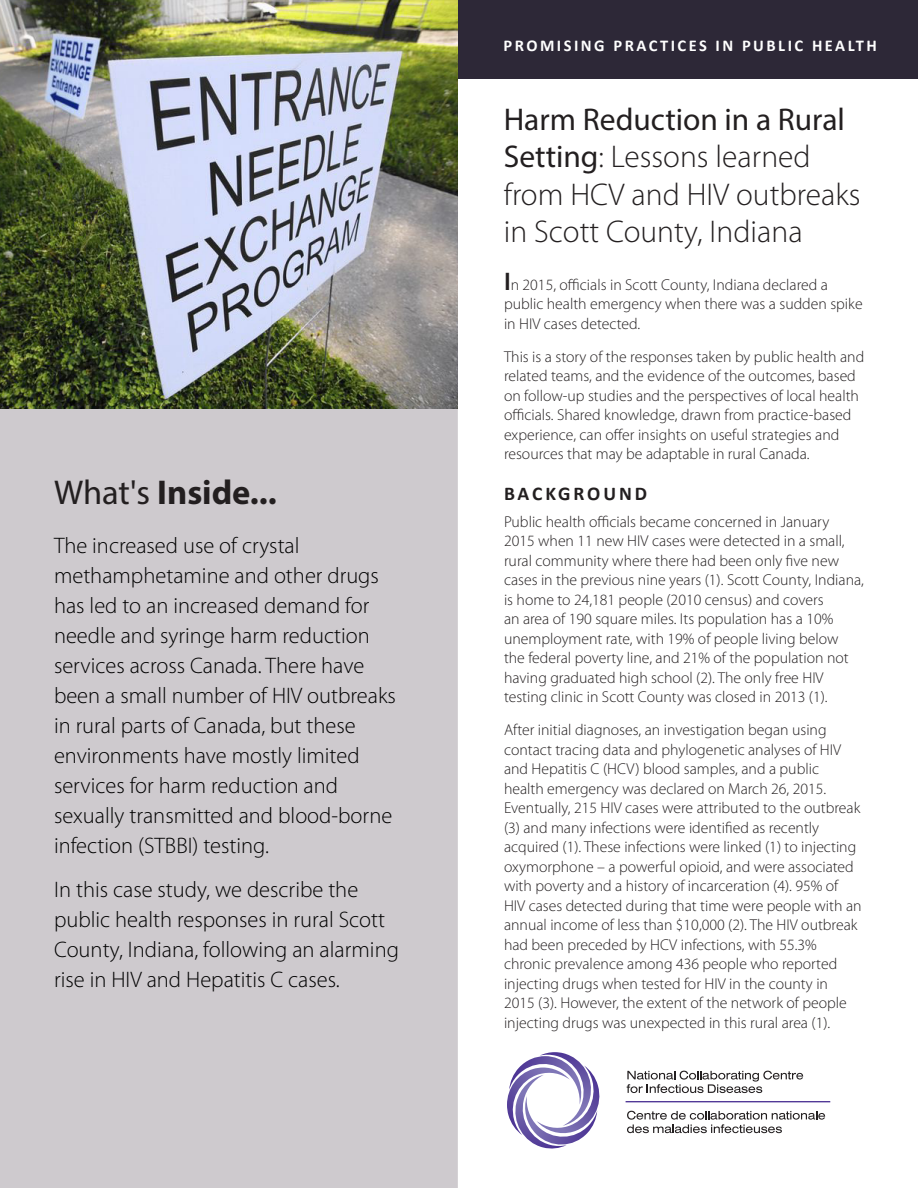
<style>
.page{position:relative;width:918px;height:1188px;background:#fff}
.page>*{position:absolute;margin:0;border:0;box-sizing:border-box;transform-origin:0 0}
.t1{font:700 34.5px "Myriad Pro";color:#231f20}
.Document_Title{font:300 31.5px/37.5px "Myriad Pro";color:#231f20}
.This_is_for_you{font:300 22.5px/30px "Myriad Pro";color:#000}
.Heading_One{font:700 19.5px "Calibri";letter-spacing:.15em;color:#231f20}
.t2{font:700 16.5px "Calibri";letter-spacing:.15em;color:#fff}
.Normal_Text{font:300 15.75px/19.5px "Myriad Pro";color:#231f20}
.s1{font-weight:400}
.s2{font-weight:600;font-size:25.5px}
</style>
<div class="page">
<div style="left:0;top:408px;width:458px;height:780px;background:#cecace"></div>
<div style="left:446px;top:0;width:472px;height:79px;background:#2d2837"></div>
<svg style="left:627px;top:1071px;width:176px;height:22px"></svg>
<svg style="left:627px;top:1111px;width:198px;height:22px"></svg>
<svg style="left:507px;top:1052px;width:93px;height:97px"></svg>
<hr style="left:626px;top:1101px;width:204px;height:1px;background:#482e92">
<img style="left:0;top:0;width:458px;height:408px">
<p class="t1" style="left:54px;top:470px;width:224px"><span class="s1">What's</span> Inside...</p>
<p class="This_is_for_you" style="left:54px;top:531px;width:344px">The increased use of crystal methamphetamine and other drugs has led to an increased demand for needle and syringe harm reduction services across Canada. There have been a small number of HIV outbreaks in rural parts of Canada, but these environments have mostly limited services for harm reduction and sexually transmitted and blood-borne infection (STBBI) testing.</p>
<p class="This_is_for_you" style="left:54px;top:874px;width:346px">In this case study, we describe the public health responses in rural Scott County, Indiana, following an alarming rise in HIV and Hepatitis C cases.</p>
<p class="t2" style="left:504px;top:35px;width:375px">PROMISING PRACTICES IN PUBLIC HEALTH</p>
<p class="Document_Title" style="left:504px;top:100px;width:358px"><span class="s1">Harm Reduction in a Rural<br>Setting</span>: Lessons learned from HCV and HIV outbreaks in Scott County, Indiana</p>
<p class="Normal_Text" style="left:504px;top:275px;width:360px"><span class="s2">I</span>n 2015, officials in Scott County, Indiana declared a public health emergency when there was a sudden spike in HIV cases detected.</p>
<p class="Normal_Text" style="left:504px;top:347px;width:362px">This is a story of the responses taken by public health and related teams, and the evidence of the outcomes, based on follow-up studies and the perspectives of local health officials. Shared knowledge, drawn from practice-based experience, can offer insights on useful strategies and resources that may be adaptable in rural Canada.</p>
<p class="Heading_One" style="left:504px;top:482px;width:145px">BACKGROUND</p>
<p class="Normal_Text" style="left:504px;top:512px;width:362px">Public health officials became concerned in January<br>2015 when 11 new HIV cases were detected in a small, rural community where there had been only five new cases in the previous nine years (1). Scott County, Indiana, is home to 24,181 people (2010 census) and covers<br>an area of 190 square miles. Its population has a 10% unemployment rate, with 19% of people living below<br>the federal poverty line, and 21% of the population not having graduated high school (2). The only free HIV testing clinic in Scott County was closed in 2013 (1).</p>
<p class="Normal_Text" style="left:504px;top:720px;width:359px">After initial diagnoses, an investigation began using contact tracing data and phylogenetic analyses of HIV and Hepatitis C (HCV) blood samples, and a public health emergency was declared on March 26, 2015.<br>Eventually, 215 HIV cases were attributed to the outbreak (3) and many infections were identified as recently acquired (1). These infections were linked (1) to injecting oxymorphone – a powerful opioid, and were associated with poverty and a history of incarceration (4). 95% of HIV cases detected during that time were people with an annual income of less than $10,000 (2). The HIV outbreak had been preceded by HCV infections, with 55.3% chronic prevalence among 436 people who reported injecting drugs when tested for HIV in the county in 2015 (3). However, the extent of the network of people injecting drugs was unexpected in this rural area (1).</p>
</div>
